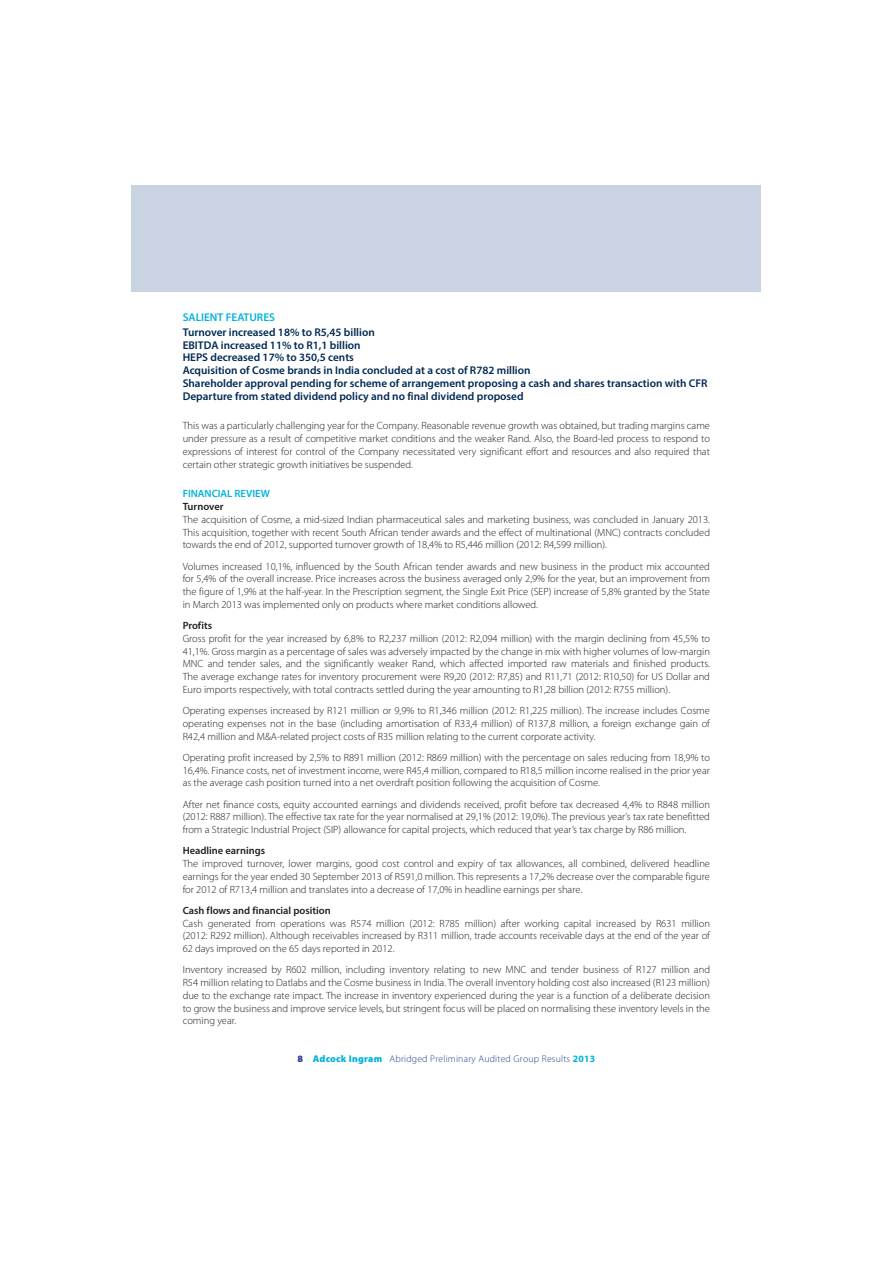
<style>
.page{position:relative;width:893px;height:1263px;background:#fff}
.page>*{position:absolute;margin:0;border:0;box-sizing:border-box;transform-origin:0 0}
.t1{font:600 11.25px/12.8px "Myriad Pro";color:#002953}
.t2{font:600 11.25px "Myriad Pro";color:#00b3dc}
.t3{font:300 10.5px/12.8px "Myriad Pro";color:#231f20;text-align:justify}
.t4{font:600 10.5px "Myriad Pro";color:#231f20}
.t5{font:600 10.5px "Myriad Pro";color:#00b3dc}
.t6{font:300 9.75px "Myriad Pro";letter-spacing:.02em;color:#25408e}
.s1{font-weight:900}
.s2{font-weight:900;color:#00b3dc}
.s3{font-weight:700;color:#00b3dc}
</style>
<div class="page">
<div style="left:132px;top:185px;width:629px;height:106px;background:#cad3e2"></div>
<p class="t2" style="left:183px;top:313px;width:94px">SALIENT FEATURES</p>
<p class="t1" style="left:183px;top:326px;width:526px">Turnover increased 18% to R5,45 billion<br>EBITDA increased 11% to R1,1 billion<br>HEPS decreased 17% to 350,5 cents<br>Acquisition of Cosme brands in India concluded at a cost of R782 million<br>Shareholder approval pending for scheme of arrangement proposing a cash and shares transaction with CFR Departure from stated dividend policy and no final dividend proposed</p>
<p class="t3" style="left:183px;top:420px;width:529px">This was a particularly challenging year for the Company. Reasonable revenue growth was obtained, but trading margins came under pressure as a result of competitive market conditions and the weaker Rand. Also, the Board-led process to respond to expressions of interest for control of the Company necessitated very significant effort and resources and also required that certain other strategic growth initiatives be suspended.</p>
<p class="t5" style="left:183px;top:490px;width:89px">FINANCIAL REVIEW</p>
<p class="t4" style="left:183px;top:503px;width:42px">Turnover</p>
<p class="t3" style="left:183px;top:514px;width:529px">The acquisition of Cosme, a mid-sized Indian pharmaceutical sales and marketing business, was concluded in January 2013.<br>This acquisition, together with recent South African tender awards and the effect of multinational (MNC) contracts concluded towards the end of 2012, supported turnover growth of 18,4% to R5,446 million (2012: R4,599 million).</p>
<p class="t3" style="left:183px;top:560px;width:529px">Volumes increased 10,1%, influenced by the South African tender awards and new business in the product mix accounted for 5,4% of the overall increase. Price increases across the business averaged only 2,9% for the year, but an improvement from the figure of 1,9% at the half-year. In the Prescription segment, the Single Exit Price (SEP) increase of 5,8% granted by the State in March 2013 was implemented only on products where market conditions allowed.</p>
<p class="t4" style="left:183px;top:622px;width:31px">Profits</p>
<p class="t3" style="left:183px;top:633px;width:529px">Gross profit for the year increased by 6,8% to R2,237 million (2012: R2,094 million) with the margin declining from 45,5% to 41,1%. Gross margin as a percentage of sales was adversely impacted by the change in mix with higher volumes of low-margin MNC and tender sales, and the significantly weaker Rand, which affected imported raw materials and finished products.<br>The average exchange rates for inventory procurement were R9,20 (2012: R7,85) and R11,71 (2012: R10,50) for US Dollar and Euro imports respectively, with total contracts settled during the year amounting to R1,28 billion (2012: R755 million).</p>
<p class="t3" style="left:183px;top:705px;width:529px">Operating expenses increased by R121 million or 9,9% to R1,346 million (2012: R1,225 million). The increase includes Cosme operating expenses not in the base (including amortisation of R33,4 million) of R137,8 million, a foreign exchange gain of R42,4 million and M&amp;A-related project costs of R35 million relating to the current corporate activity.</p>
<p class="t3" style="left:183px;top:752px;width:529px">Operating profit increased by 2,5% to R891 million (2012: R869 million) with the percentage on sales reducing from 18,9% to 16,4%. Finance costs, net of investment income, were R45,4 million, compared to R18,5 million income realised in the prior year as the average cash position turned into a net overdraft position following the acquisition of Cosme.</p>
<p class="t3" style="left:183px;top:798px;width:529px">After net finance costs, equity accounted earnings and dividends received, profit before tax decreased 4,4% to R848 million (2012: R887 million). The effective tax rate for the year normalised at 29,1% (2012: 19,0%). The previous year’s tax rate benefitted from a Strategic Industrial Project (SIP) allowance for capital projects, which reduced that year’s tax charge by R86 million.</p>
<p class="t4" style="left:183px;top:847px;width:84px">Headline earnings</p>
<p class="t3" style="left:183px;top:858px;width:529px">The improved turnover, lower margins, good cost control and expiry of tax allowances, all combined, delivered headline earnings for the year ended 30 September 2013 of R591,0 million. This represents a 17,2% decrease over the comparable figure for 2012 of R713,4 million and translates into a decrease of 17,0% in headline earnings per share.</p>
<p class="t4" style="left:183px;top:906px;width:150px">Cash flows and financial position</p>
<p class="t3" style="left:183px;top:917px;width:529px">Cash generated from operations was R574 million (2012: R785 million) after working capital increased by R631 million (2012: R292 million). Although receivables increased by R311 million, trade accounts receivable days at the end of the year of 62 days improved on the 65 days reported in 2012.</p>
<p class="t3" style="left:183px;top:964px;width:529px">Inventory increased by R602 million, including inventory relating to new MNC and tender business of R127 million and R54 million relating to Datlabs and the Cosme business in India. The overall inventory holding cost also increased (R123 million) due to the exchange rate impact. The increase in inventory experienced during the year is a function of a deliberate decision to grow the business and improve service levels, but stringent focus will be placed on normalising these inventory levels in the coming year.</p>
<p class="t6" style="left:297px;top:1055px;width:299px"><span class="s1">8</span> <span class="s2">Adcock Ingram</span> Abridged Preliminary Audited Group Results <span class="s3">2013</span></p>
</div>
